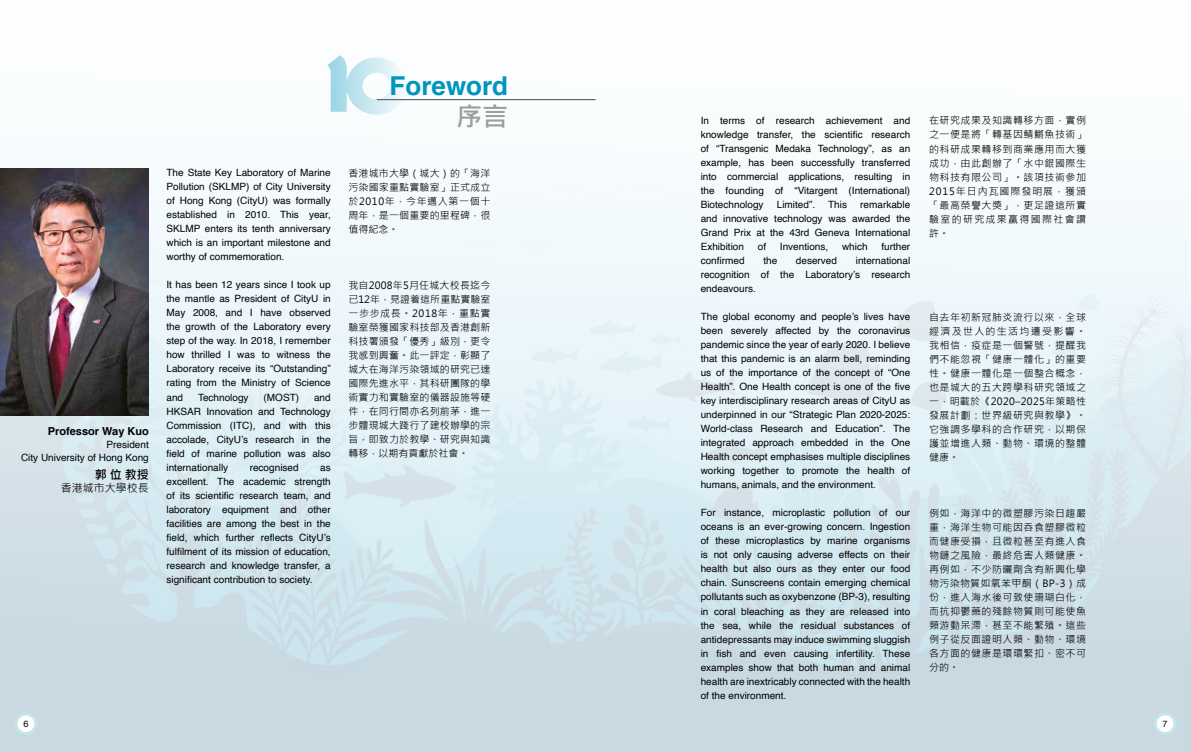
<style>
.page{position:relative;width:1191px;height:752px;background:#fff}
.page>*{position:absolute;margin:0;border:0;box-sizing:border-box;transform-origin:0 0}
.t1{font:700 26px "Helvetica";color:#0095bb}
.t2{font:700 26px "Microsoft Jheng Hei";color:#9d9d9c}
.t3{font:700 12px "Microsoft Jheng Hei";color:#000}
.t4{font:700 11px "Helvetica";color:#000}
.t5{font:11px "Microsoft Jheng Hei";color:#000}
.t6{font:10px/14px "Helvetica";color:#000;text-align:justify}
.t7{font:10px/14px "Microsoft Jheng Hei";letter-spacing:.05em;color:#000;text-align:justify}
.t8{font:9px "Helvetica";color:#000}
</style>
<div class="page">
<img style="left:0;top:99px;width:1191px;height:652px">
<img style="left:0;top:169px;width:149px;height:246px">
<hr style="left:377px;top:99px;width:218px;height:1px;background:#000">
<svg style="left:327px;top:55px;width:79px;height:60px"></svg>
<div style="left:1155px;top:713px;width:20px;height:20px;background:#fff;border-radius:50%"></div>
<div style="left:1153px;top:712px;width:23px;height:22px;border:3px solid #c6e5ea;border-radius:50%"></div>
<div style="left:16px;top:713px;width:20px;height:20px;background:#fff;border-radius:50%"></div>
<div style="left:15px;top:712px;width:22px;height:22px;border:3px solid #c6e5ea;border-radius:50%"></div>
<p class="t4" style="left:48px;top:422px;width:103px">Professor Way Kuo</p>
<p class="t6" style="left:21px;top:438px;width:129px;line-height:13px;text-align:right">President<br>City University of Hong Kong</p>
<p class="t3" style="left:95px;top:467px;width:56px">郭 位 教授</p>
<p class="t5" style="left:61px;top:481px;width:90px">香港城市大學校長</p>
<p class="t6" style="left:166px;top:166px;width:166px">The State Key Laboratory of Marine Pollution (SKLMP) of City University of Hong Kong (CityU) was formally established in 2010. This year, SKLMP enters its tenth anniversary which is an important milestone and worthy of commemoration.</p>
<p class="t6" style="left:166px;top:278px;width:166px">It has been 12 years since I took up the mantle as President of CityU in May 2008, and I have observed the growth of the Laboratory every step of the way. In 2018, I remember how thrilled I was to witness the Laboratory receive its “Outstanding” rating from the Ministry of Science and</p>
<p class="t6" style="left:198px;top:390px;width:52px">Technology</p>
<p class="t6" style="left:263px;top:390px;width:37px">(MOST)</p>
<p class="t6" style="left:166px;top:390px;width:166px;text-indent:148px">and HKSAR Innovation and Technology Commission (ITC), and with this accolade, CityU’s research in the field of marine pollution was also internationally</p>
<p class="t6" style="left:250px;top:460px;width:50px">recognised</p>
<p class="t6" style="left:166px;top:460px;width:166px;text-indent:154px">as excellent. The academic strength of its scientific research team, and laboratory equipment and other facilities are among the best in the field, which further reflects CityU’s fulfilment of its mission of education, research and knowledge transfer, a significant contribution to society.</p>
<h1 class="t1" style="left:390px;top:65px;width:120px">Foreword</h1>
<h1 class="t2" style="left:456px;top:100px;width:53px">序言</h1>
<p class="t7" style="left:348px;top:166px;width:144px">香港城市大學（城大）的「海洋污染國家重點實驗室」正式成立於2010年，今年邁入第一個十周年，是一個重要的里程碑，很值得紀念。</p>
<p class="t7" style="left:348px;top:278px;width:144px">我自2008年5月任城大校長迄今已12年，見證着這所重點實驗室一步步成長。2018年，重點實驗室榮獲國家科技部及香港創新科技署頒發「優秀」級別，更令我感到興奮。此一評定，彰顯了城大在海洋污染領域的研究已達國際先進水平，其科研團隊的學術實力和實驗室的儀器設施等硬件，在同行間亦名列前茅，進一步體現城大踐行了建校辦學的宗旨，即致力於教學、研究與知識轉移，以期有貢獻於社會。</p>
<p class="t6" style="left:700px;top:114px;width:211px">In terms of research achievement and knowledge transfer, the scientific research of “Transgenic Medaka Technology”, as an example, has been successfully transferred into commercial applications, resulting in the founding of “Vitargent (International)<br>Biotechnology</p>
<p class="t6" style="left:700px;top:198px;width:211px;text-indent:159px">remarkable and innovative technology was awarded the Grand Prix at the 43rd Geneva International Exhibition</p>
<p class="t6" style="left:777px;top:198px;width:40px">Limited”.</p>
<p class="t6" style="left:828px;top:198px;width:20px">This</p>
<p class="t6" style="left:758px;top:240px;width:10px">of</p>
<p class="t6" style="left:780px;top:240px;width:50px">Inventions,</p>
<p class="t6" style="left:842px;top:240px;width:27px">which</p>
<p class="t6" style="left:881px;top:240px;width:30px">further</p>
<p class="t6" style="left:700px;top:254px;width:45px">confirmed</p>
<p class="t6" style="left:763px;top:254px;width:15px">the</p>
<p class="t6" style="left:796px;top:254px;width:43px">deserved</p>
<p class="t6" style="left:700px;top:254px;width:211px;text-indent:155px">international recognition of the Laboratory’s research endeavours.</p>
<p class="t6" style="left:700px;top:310px;width:211px">The global economy and people’s lives have been severely affected by the coronavirus pandemic since the year of early 2020. I believe that this pandemic is an alarm bell, reminding us of the importance of the concept of “One Health”. One Health concept is one of the five key interdisciplinary research areas of CityU as underpinned in our “Strategic Plan 2020-2025:<br>World-class Research and Education”. The integrated approach embedded in the One Health concept emphasises multiple disciplines working together to promote the health of humans, animals, and the environment.</p>
<p class="t6" style="left:700px;top:506px;width:211px">For instance, microplastic pollution of our oceans is an ever-growing concern. Ingestion of these microplastics by marine organisms is not only causing adverse effects on their health but also ours as they enter our food chain. Sunscreens contain emerging chemical pollutants such as oxybenzone (BP-3), resulting in coral bleaching as they are released into the sea, while the residual substances of antidepressants may induce swimming sluggish in fish and even causing infertility. These examples show that both human and animal health are inextricably connected with the health of the environment.</p>
<p class="t7" style="left:929px;top:114px;width:158px">在研究成果及知識轉移方面，實例之一便是將「轉基因鲭鱂魚技術」的科研成果轉移到商業應用而大獲成功，由此創辦了「水中銀國際生物科技有限公司」。該項技術參加2015年日內瓦國際發明展，獲頒「最高榮譽大獎」，更足證這所實驗室的研究成果贏得國際社會讚許。</p>
<p class="t7" style="left:929px;top:310px;width:158px">自去年初新冠肺炎流行以來，全球經濟及世人的生活均遭受影響。我相信，疫症是一個警號，提醒我們不能忽視「健康一體化」的重要性。健康一體化是一個整合概念，也是城大的五大跨學科研究領域之一，明載於《2020–2025年策略性發展計劃：世界級研究與教學》。它強調多學科的合作研究，以期保護並增進人類、動物、環境的整體健康。</p>
<p class="t7" style="left:929px;top:506px;width:158px">例如，海洋中的微塑膠污染日趨嚴重，海洋生物可能因吞食塑膠微粒而健康受損，且微粒甚至有進入食物鏈之風險，最終危害人類健康。再例如，不少防曬劑含有新興化學物污染物質如氧苯甲酮（BP-3）成份，進入海水後可致使珊瑚白化，而抗抑鬱藥的殘餘物質則可能使魚類游動呆滯，甚至不能繁殖。這些例子從反面證明人類、動物、環境各方面的健康是環環緊扣、密不可分的。</p>
<p class="t8" style="left:23px;top:716px;width:7px">6</p>
<p class="t8" style="left:1162px;top:716px;width:7px">7</p>
</div>
